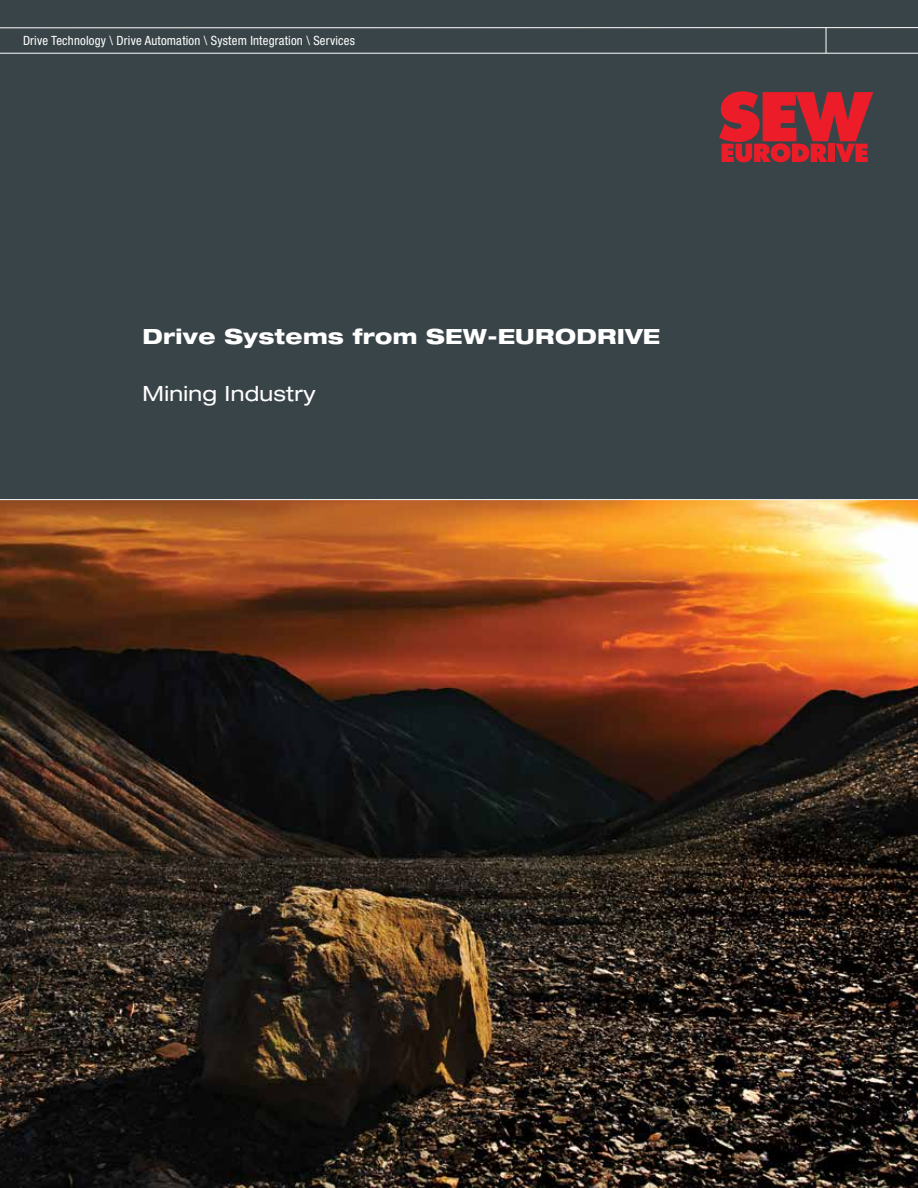
<style>
.page{position:relative;width:918px;height:1188px;background:#394448}
.page>*{position:absolute;margin:0;border:0;box-sizing:border-box;transform-origin:0 0}
.t1{font:800 expanded 21px "Helvetica Neue";letter-spacing:.015em;color:#fff}
.t2{font:expanded 21px "Helvetica Neue";letter-spacing:.015em;color:#fff}
.t3{font:condensed 12.75px "Helvetica Neue";letter-spacing:.015em;color:#fff}
</style>
<div class="page">
<hr style="left:0;top:27px;width:918px;height:1px;background:#fff">
<hr style="left:0;top:53px;width:918px;height:1px;background:#fff">
<svg style="left:826px;top:28px;width:1px;height:25px"></svg>
<svg style="left:719px;top:91px;width:154px;height:71px"></svg>
<img style="left:0;top:500px;width:918px;height:688px">
<hr style="left:0;top:499px;width:918px;height:1px;background:#fff">
<p class="t3" style="left:23px;top:33px;width:333px">Drive Technology \ Drive Automation \ System Integration \ Services</p>
<h1 class="t1" style="left:143px;top:323px;width:519px">Drive Systems from SEW-EURODRIVE</h1>
<h1 class="t2" style="left:143px;top:381px;width:174px">Mining Industry</h1>
</div>
